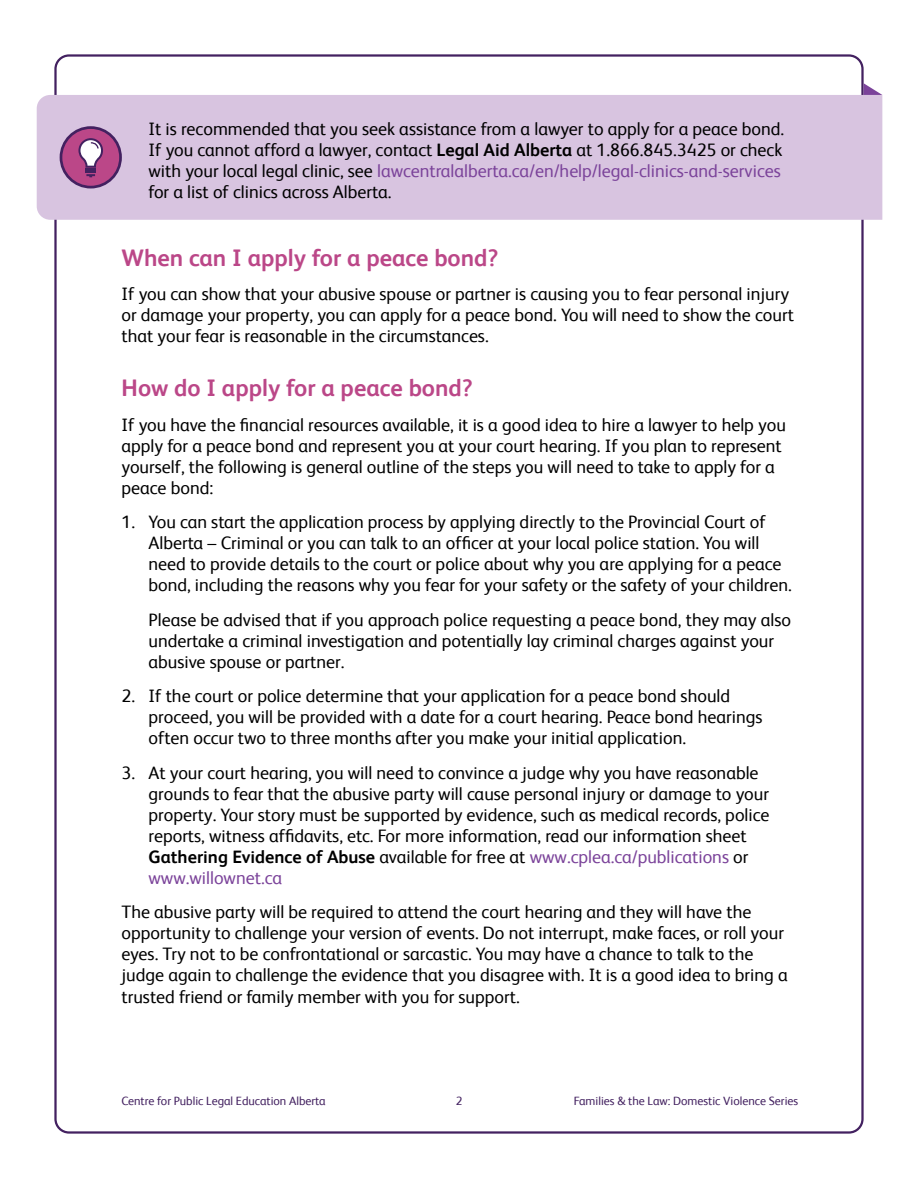
<style>
.page{position:relative;width:918px;height:1188px;background:#fff}
.page>*{position:absolute;margin:0;border:0;box-sizing:border-box;transform-origin:0 0}
.t1{font:700 24px "FS Albert";color:#bb4788}
.t2{font:18px/21px "FS Albert";color:#000}
.t3{font:12px "FS Albert";color:#432160}
.s1{font-weight:700}
.s2{color:#7b439a}
</style>
<div class="page">
<div style="left:37px;top:95px;width:845px;height:125px;background:#d8c4e0"></div>
<svg style="left:864px;top:83px;width:18px;height:12px"></svg>
<svg style="left:60px;top:126px;width:62px;height:62px"></svg>
<p class="t2" style="left:148px;top:118px;width:637px">It is recommended that you seek assistance from a lawyer to apply for a peace bond.<br>If you cannot afford a lawyer, contact <span class="s1">Legal Aid Alberta</span> at 1.866.845.3425 or check with your local legal clinic, see <span class="s2">lawcentralalberta.ca/en/help/legal-clinics-and-services </span>for a list of clinics across Alberta.</p>
<h1 class="t1" style="left:122px;top:241px;width:378px">When can I apply for a peace bond?</h1>
<p class="t2" style="left:122px;top:283px;width:674px">If you can show that your abusive spouse or partner is causing you to fear personal injury or damage your property, you can apply for a peace bond. You will need to show the court that your fear is reasonable in the circumstances.</p>
<h1 class="t1" style="left:122px;top:372px;width:353px">How do I apply for a peace bond?</h1>
<p class="t2" style="left:122px;top:413px;width:666px">If you have the financial resources available, it is a good idea to hire a lawyer to help you apply for a peace bond and represent you at your court hearing. If you plan to represent yourself, the following is general outline of the steps you will need to take to apply for a peace bond:</p>
<p class="t2" style="left:148px;top:511px;width:645px;text-indent:-27px">1. You can start the application process by applying directly to the Provincial Court of Alberta – Criminal or you can talk to an officer at your local police station. You will need to provide details to the court or police about why you are applying for a peace bond, including the reasons why you fear for your safety or the safety of your children.</p>
<p class="t2" style="left:148px;top:608px;width:644px">Please be advised that if you approach police requesting a peace bond, they may also undertake a criminal investigation and potentially lay criminal charges against your abusive spouse or partner.</p>
<p class="t2" style="left:148px;top:685px;width:615px;text-indent:-27px">2. If the court or police determine that your application for a peace bond should proceed, you will be provided with a date for a court hearing. Peace bond hearings often occur two to three months after you make your initial application.</p>
<p class="t2" style="left:148px;top:761px;width:623px;text-indent:-27px">3. At your court hearing, you will need to convince a judge why you have reasonable grounds to fear that the abusive party will cause personal injury or damage to your property. Your story must be supported by evidence, such as medical records, police reports, witness affidavits, etc. For more information, read our information sheet <span class="s1">Gathering Evidence of Abuse</span> available for free at <span class="s2">www.cplea.ca/publications</span> or <span class="s2">www.willownet.ca</span></p>
<p class="t2" style="left:122px;top:901px;width:668px">The abusive party will be required to attend the court hearing and they will have the opportunity to challenge your version of events. Do not interrupt, make faces, or roll your eyes. Try not to be confrontational or sarcastic. You may have a chance to talk to the judge again to challenge the evidence that you disagree with. It is a good idea to bring a trusted friend or family member with you for support.</p>
<p class="t3" style="left:122px;top:1093px;width:206px">Centre for Public Legal Education Alberta</p>
<p class="t3" style="left:456px;top:1093px;width:8px">2</p>
<p class="t3" style="left:574px;top:1093px;width:226px">Families &amp; the Law: Domestic Violence Series</p>
</div>
